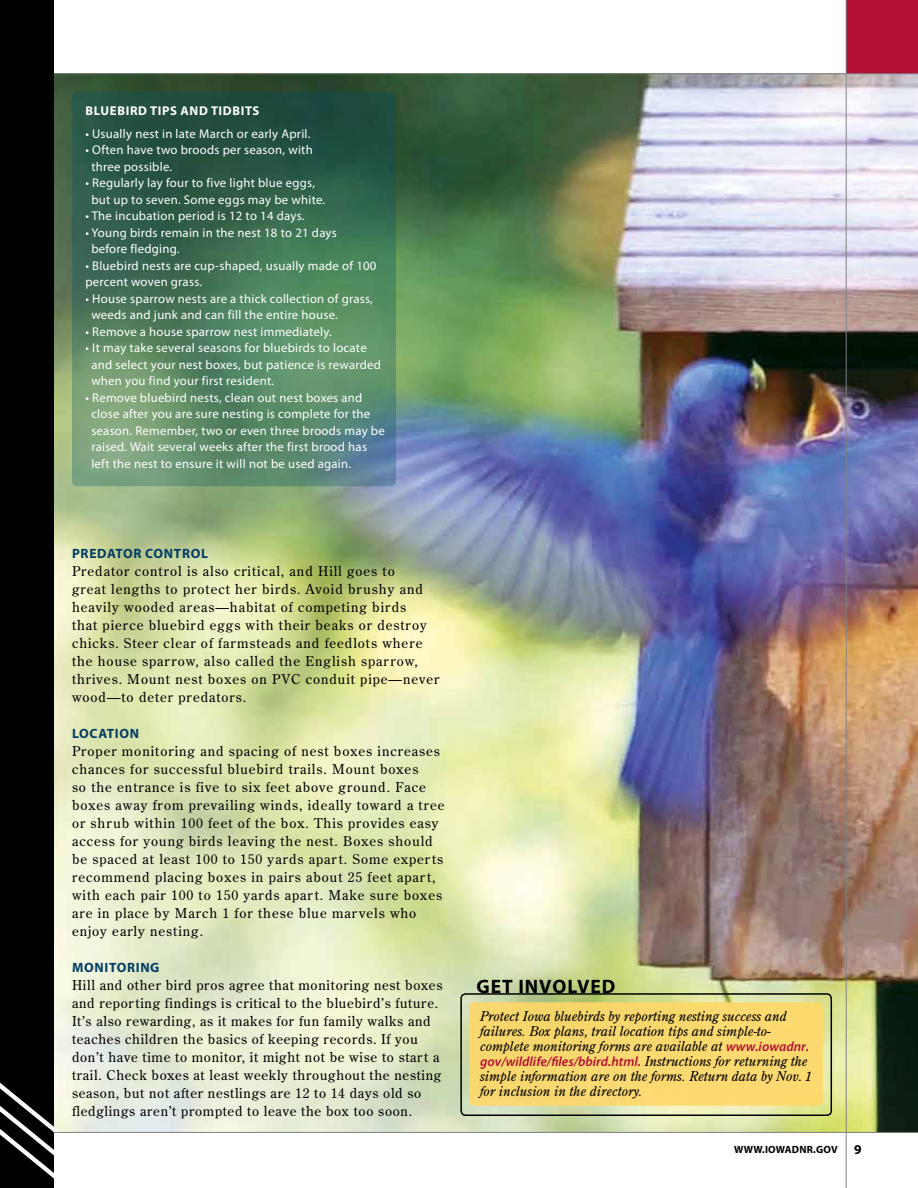
<style>
.page{position:relative;width:918px;height:1188px;background:#fff}
.page>*{position:absolute;margin:0;border:0;box-sizing:border-box;transform-origin:0 0}
.t1{font:700 19.5px "Myriad Pro";letter-spacing:.05em;color:#000}
.t2{font:13.5px/18px "Century Old Style Std";letter-spacing:.07em;color:#000}
.t3{font:13.5px/18px "Century Old Style Std";letter-spacing:.05em;color:#000}
.t4{font:italic 13.5px/15px "Century Old Style Std";color:#000}
.t5{font:italic 600 13.5px "Myriad Pro";color:#b30f32}
.t6{font:700 13.5px "Myriad Pro";letter-spacing:.05em;color:#003d65}
.t7{font:12.75px/16.5px "Myriad Pro";letter-spacing:.02em;color:#fff}
.t8{font:700 12.75px "Myriad Pro";letter-spacing:.05em;color:#fff}
.t9{font:700 10.5px "Myriad Pro";letter-spacing:.02em;color:#000}
.s1{font-family:"Myriad Pro";font-weight:600;color:#b30f32}
.s2{font-family:"Century Old Style Std";font-weight:400;color:#000}
.s3{font-size:13.5px}
</style>
<div class="page">
<img style="left:54px;top:74px;width:864px;height:1058px">
<div style="left:846px;top:0;width:72px;height:74px;background:#b30f32"></div>
<hr style="left:0;top:73px;width:918px;height:1px;background:#808285">
<hr style="left:846px;top:0;width:1px;height:1188px;background:#808285">
<div style="left:0;top:0;width:54px;height:1188px;background:#000"></div>
<svg style="left:0;top:1083px;width:61px;height:96px"></svg>
<hr style="left:54px;top:1132px;width:864px;height:1px;background:#808285">
<div style="left:460px;top:993px;width:372px;height:123px;border:2px solid #000;border-radius:4px"></div>
<div style="left:469px;top:1002px;width:354px;height:104px;background:#fad970;border-radius:4px"></div>
<svg style="left:72px;top:92px;width:324px;height:394px;background:#47755b"></svg>
<p class="t8" style="left:86px;top:103px;width:175px">BLUEBIRD TIPS AND TIDBITS</p>
<p class="t7" style="left:85px;top:125px;width:227px">• Usually nest in late March or early April.</p>
<p class="t7" style="left:91px;top:141px;width:223px;text-indent:-6px">• Often have two broods per season, with three possible.</p>
<p class="t7" style="left:91px;top:174px;width:235px;text-indent:-6px">• Regularly lay four to five light blue eggs, but up to seven. Some eggs may be white.</p>
<p class="t7" style="left:85px;top:207px;width:221px">• The incubation period is 12 to 14 days.</p>
<p class="t7" style="left:91px;top:224px;width:247px;text-indent:-6px">• Young birds remain in the nest 18 to 21 days before fledging.</p>
<p class="t7" style="left:85px;top:257px;width:293px">• Bluebird nests are cup-shaped, usually made of 100 percent woven grass.</p>
<p class="t7" style="left:91px;top:290px;width:283px;text-indent:-6px">• House sparrow nests are a thick collection of grass, weeds and junk and can fill the entire house.</p>
<p class="t7" style="left:85px;top:323px;width:248px">• Remove a house sparrow nest immediately.</p>
<p class="t7" style="left:91px;top:339px;width:291px;text-indent:-6px">• It may take several seasons for bluebirds to locate and select your nest boxes, but patience is rewarded when you find your first resident.</p>
<p class="t7" style="left:91px;top:389px;width:295px;text-indent:-6px">• Remove bluebird nests, clean out nest boxes and close after you are sure nesting is complete for the season. Remember, two or even three broods may be raised. Wait several weeks after the first brood has left the nest to ensure it will not be used again.</p>
<p class="t6" style="left:72px;top:545px;width:137px">PREDATOR CONTROL</p>
<p class="t2" style="left:72px;top:562px;width:369px">Predator control is also critical, and Hill goes to<br>great lengths to protect her birds. Avoid brushy and heavily wooded areas—habitat of competing birds<br>that pierce bluebird eggs with their beaks or destroy chicks. Steer clear of farmsteads and feedlots where the house sparrow, also called the English sparrow, thrives. Mount nest boxes on PVC conduit pipe—never wood—to deter predators.</p>
<p class="t6" style="left:72px;top:725px;width:58px">LOCATION</p>
<p class="t2" style="left:72px;top:742px;width:374px">Proper monitoring and spacing of nest boxes increases chances for successful bluebird trails. Mount boxes<br>so the entrance is five to six feet above ground. Face boxes away from prevailing winds, ideally toward a tree or shrub within 100 feet of the box. This provides easy access for young birds leaving the nest. Boxes should be spaced at least 100 to 150 yards apart. Some experts recommend placing boxes in pairs about 25 feet apart, with each pair 100 to 150 yards apart. Make sure boxes are in place by March 1 for these blue marvels who enjoy early nesting.</p>
<p class="t6" style="left:72px;top:959px;width:78px">MON ITORING</p>
<p class="t3" style="left:72px;top:976px;width:372px">Hill and other bird pros agree that monitoring nest boxes and reporting findings is critical to the bluebird’s future.<br>It’s also rewarding, as it makes for fun family walks and teaches children the basics of keeping records. If you don’t have time to monitor, it might not be wise to start a trail. Check boxes at least weekly throughout the nesting season, but not after nestlings are 12 to 14 days old so fledglings aren’t prompted to leave the box too soon.</p>
<h1 class="t1" style="left:476px;top:974px;width:13px">GET</h1>
<h1 class="t1" style="left:518px;top:974px;width:99px">INVOLVED</h1>
<p class="t4" style="left:480px;top:1009px;width:330px">Protect Iowa bluebirds by reporting nesting success and failures. Box plans, trail location tips and simple-to&shy;complete monitoring forms are available at <span class="s1">www.iowadnr.</span></p>
<p class="t5" style="left:480px;top:1053px;width:329px">gov/wildlife/files/bbird.html. <span class="s2">Instructions for returning the</span></p>
<p class="t4" style="left:480px;top:1069px;width:333px">simple information are on the forms. Return data by Nov. 1 for inclusion in the directory.</p>
<p class="t9" style="left:734px;top:1143px;width:129px">WWW.IOWADNR.GOV <span class="s3">9</span></p>
</div>
